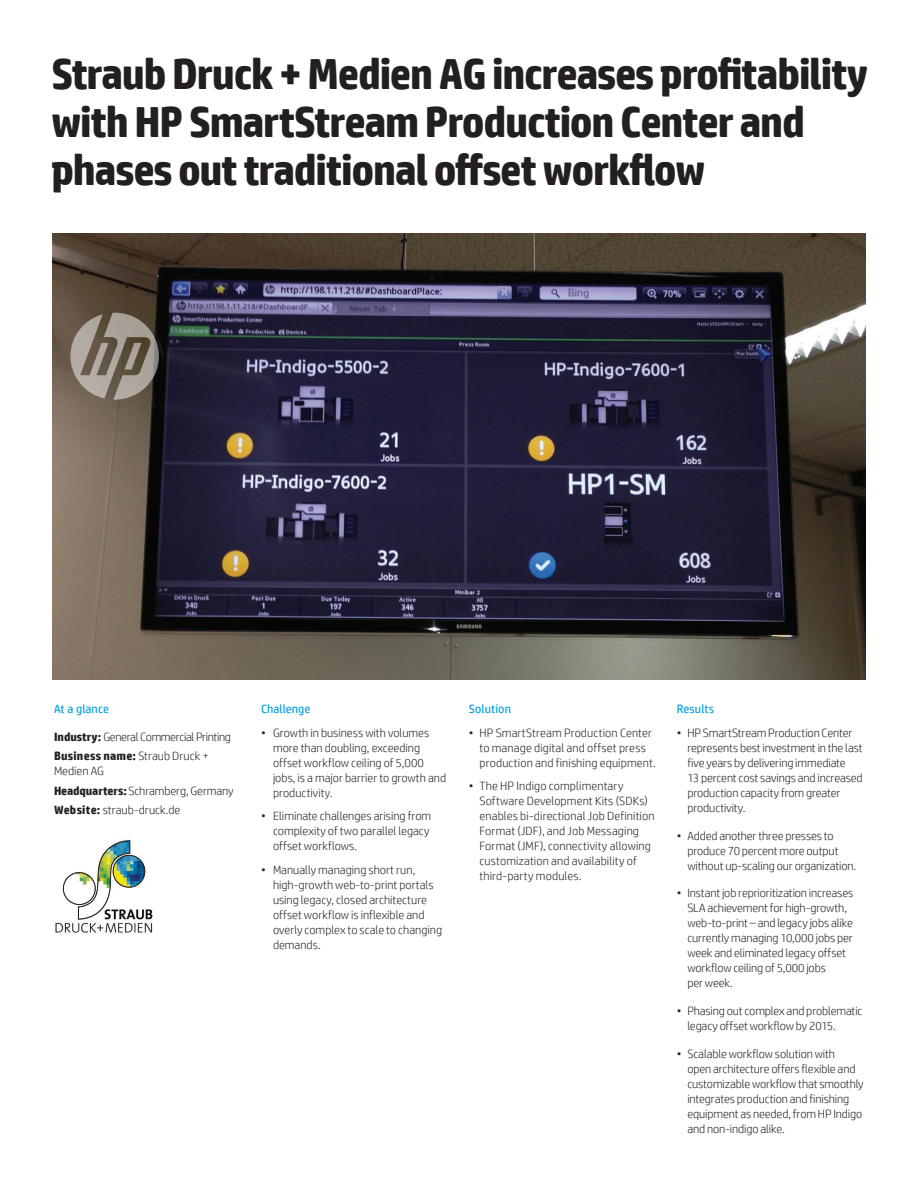
<style>
.page{position:relative;width:918px;height:1188px;background:#fff}
.page>*{position:absolute;margin:0;border:0;box-sizing:border-box;transform-origin:0 0}
.t1{font:700 43.5px/48px "HP Simplified";letter-spacing:-.03em;color:#231f20}
.bullets{font:300 12px/15px "HP Simplified";letter-spacing:-.005em;color:#231f20}
.AT_A_GLANCE{font:300 12px/15px "HP Simplified";letter-spacing:-.01em;color:#231f20}
.AT_A_GLANCE-2{font:300 12px "HP Simplified";letter-spacing:-.03em;color:#231f20}
.sub-headers_solution{font:12px "HP Simplified";letter-spacing:.01em;color:#0ca0dd}
.s1{font-weight:700}
</style>
<div class="page">
<img style="left:53px;top:234px;width:812px;height:445px">
<svg style="left:70px;top:313px;width:89px;height:87px;background:#847b6f"></svg>
<img style="left:55px;top:886px;width:98px;height:47px">
<img style="left:63px;top:840px;width:83px;height:80px">
<p class="t1" style="left:51px;top:50px;width:819px">Straub Druck + Medien AG increases profitability with HP SmartStream Production Center and phases out traditional offset workflow</p>
<p class="sub-headers_solution" style="left:54px;top:702px;width:57px">At a glance</p>
<p class="AT_A_GLANCE-2" style="left:54px;top:730px;width:178px"><span class="s1">Industry:</span> General Commercial Printing</p>
<p class="AT_A_GLANCE" style="left:54px;top:748px;width:156px"><span class="s1">Business name:</span> Straub Druck +<br>Medien AG</p>
<p class="AT_A_GLANCE" style="left:54px;top:783px;width:181px"><span class="s1">Headquarters:</span> Schramberg, Germany</p>
<p class="AT_A_GLANCE" style="left:54px;top:802px;width:128px"><span class="s1">Website:</span> straub-druck.de</p>
<p class="sub-headers_solution" style="left:261px;top:702px;width:51px">Challenge</p>
<p class="bullets" style="left:273px;top:725px;width:175px;text-indent:-12px">• Growth in business with volumes more than doubling, exceeding offset workflow ceiling of 5,000 jobs, is a major barrier to growth and productivity.</p>
<p class="bullets" style="left:273px;top:808px;width:160px;text-indent:-12px">• Eliminate challenges arising from complexity of two parallel legacy offset workflows.</p>
<p class="bullets" style="left:273px;top:862px;width:171px;text-indent:-12px">• Manually managing short run, high-growth web-to-print portals using legacy, closed architecture offset workflow is inflexible and overly complex to scale to changing demands.</p>
<p class="sub-headers_solution" style="left:469px;top:702px;width:44px">Solution</p>
<p class="bullets" style="left:480px;top:725px;width:178px;text-indent:-11px">• HP SmartStream Production Center to manage digital and offset press production and finishing equipment.</p>
<p class="bullets" style="left:480px;top:778px;width:177px;text-indent:-11px">• The HP Indigo complimentary Software Development Kits (SDKs) enables bi-directional Job Definition Format (JDF), and Job Messaging Format (JMF), connectivity allowing customization and availability of third-party modules.</p>
<p class="sub-headers_solution" style="left:677px;top:702px;width:39px">Results</p>
<p class="bullets" style="left:687px;top:725px;width:177px;text-indent:-11px">• HP SmartStream Production Center represents best investment in the last five years by delivering immediate<br>13 percent cost savings and increased production capacity from greater productivity.</p>
<p class="bullets" style="left:687px;top:828px;width:170px;text-indent:-11px">• Added another three presses to produce 70 percent more output without up-scaling our organization.</p>
<p class="bullets" style="left:687px;top:885px;width:167px;text-indent:-11px">• Instant job reprioritization increases<br>SLA achievement for high-growth, web-to-print – and legacy jobs alike currently managing 10,000 jobs per week and eliminated legacy offset workflow ceiling of 5,000 jobs<br>per week.</p>
<p class="bullets" style="left:687px;top:1003px;width:177px;text-indent:-11px">• Phasing out complex and problematic legacy offset workflow by 2015.</p>
<p class="bullets" style="left:687px;top:1046px;width:178px;text-indent:-11px">• Scalable workflow solution with<br>open architecture offers flexible and customizable workflow that smoothly integrates production and finishing equipment as needed, from HP Indigo and non-indigo alike.</p>
</div>
